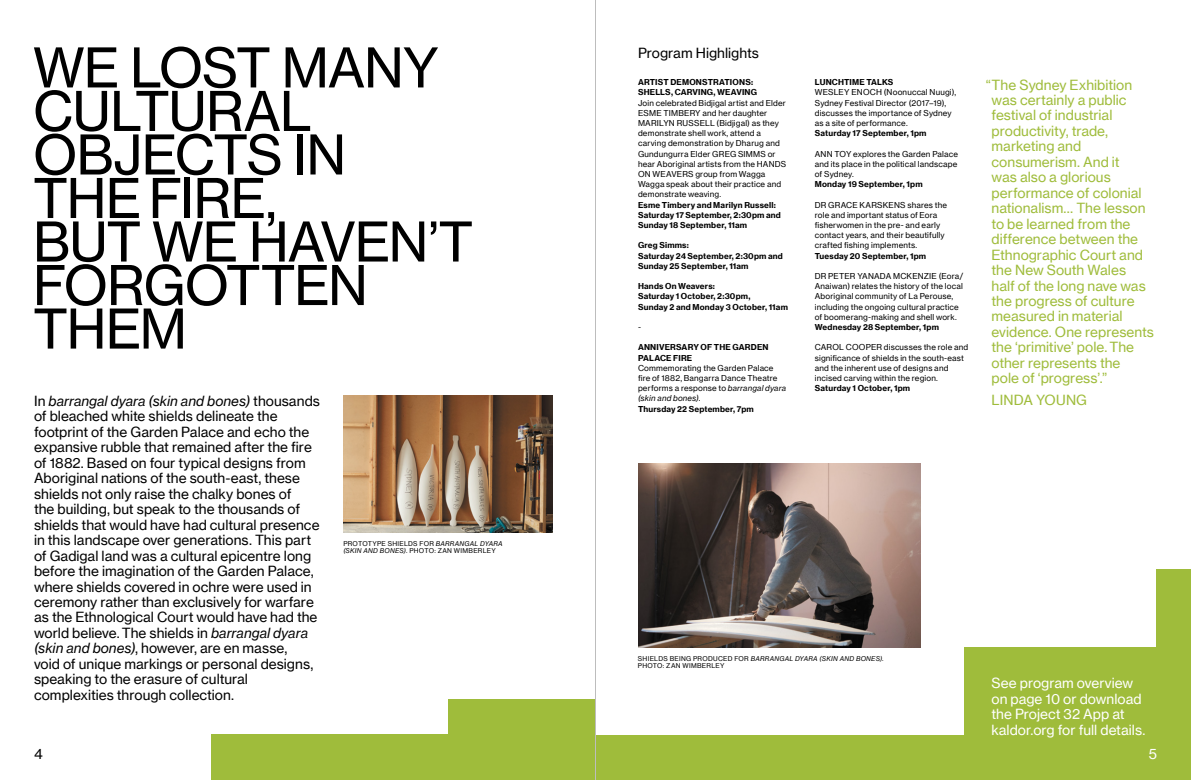
<style>
.page{position:relative;width:1191px;height:780px;background:#fff}
.page>*{position:absolute;margin:0;border:0;box-sizing:border-box;transform-origin:0 0}
.t1{font:53.8px/43.5px "N Haas Grotesk TXW02 55 Rg";letter-spacing:-.025em;color:#000}
.t2{font:14px "N Haas Grotesk TXW02 55 Rg";color:#000}
.t3{font:14px "N Haas Grotesk TXW02 55 Rg";color:#fff}
.t4{font:13.7px/15.5px "N Haas Grotesk TXW02 55 Rg";color:#000}
.t5{font:13.7px/15.5px "N Haas Grotesk TXW02 55 Rg";color:#9fbc3b}
.t6{font:13.7px/15.5px "N Haas Grotesk TXW02 55 Rg";color:#fff}
.t7{font:13.7px "N Haas Grotesk TXW02 56 It";color:#000}
.t8{font:8px/10.2px "N Haas Grotesk TXW02 55 Rg";letter-spacing:.02em;color:#000}
.t9{font:8px/10.2px "N Haas Grotesk TXW02 75 Bd";letter-spacing:.02em;color:#000}
.t10{font:8px "N Haas Grotesk TXW02 56 It";letter-spacing:.02em;color:#000}
.t11{font:6.5px/7px "N Haas Grotesk TXW02 55 Rg";letter-spacing:.04em;color:#000}
.t12{font:6.5px "N Haas Grotesk TXW02 56 It";letter-spacing:.04em;color:#000}
.s1{font-family:"N Haas Grotesk TXW02 55 Rg"}
.s2{font-family:"N Haas Grotesk TXW02 56 It"}
</style>
<div class="page">
<div style="left:211px;top:734px;width:384px;height:46px;background:#9fbc3b"></div>
<div style="left:963px;top:647px;width:225px;height:133px;background:#9fbc3b"></div>
<div style="left:1157px;top:569px;width:34px;height:165px;background:#9fbc3b"></div>
<div style="left:448px;top:699px;width:743px;height:81px;background:#9fbc3b"></div>
<div style="left:595px;top:647px;width:368px;height:87px;background:#fff"></div>
<img style="left:343px;top:395px;width:210px;height:137px">
<img style="left:638px;top:464px;width:282px;height:183px">
<hr style="left:595px;top:0;width:1px;height:780px;background:#bdbdbd">
<h1 class="t1" style="left:33px;top:46px;width:442px">WE LOST MANY<br>CULTURAL<br>OBJECTS IN<br>THE FIRE,<br>BUT WE HAVEN’T<br>FORGOTTEN<br>THEM</h1>
<h3 class="t7" style="left:34px;top:392px;width:287px"><span class="s1">In</span> barrangal dyara (skin and bones) <span class="s1">thousands</span></h3>
<p class="t4" style="left:34px;top:408px;width:287px">of bleached white shields delineate the footprint of the Garden Palace and echo the expansive rubble that remained after the fire of 1882. Based on four typical designs from Aboriginal nations of the south-east, these shields not only raise the chalky bones of<br>the building, but speak to the thousands of shields that would have had cultural presence in this landscape over generations. This part of Gadigal land was a cultural epicentre long before the imagination of the Garden Palace, where shields covered in ochre were used in ceremony rather than exclusively for warfare as the Ethnological Court would have had the world believe. The shields in <span class="s2">barrangal dyara (skin and bones)</span>, however, are en masse,<br>void of unique markings or personal designs, speaking to the erasure of cultural complexities through collection.</p>
<p class="t11" style="left:343px;top:540px;width:161px">PROTOTYPE SHIELDS FOR <span class="s2">BARRANGAL DYARA (SKIN AND BONES)</span>. PHOTO: ZAN WIMBERLEY</p>
<h3 class="t4" style="left:638px;top:45px;width:122px">Program Highlights</h3>
<p class="t9" style="left:638px;top:77px;width:121px">ARTIST DEMONSTRATIONS:<br>SHELLS, CARVING, WEAVING</p>
<p class="t8" style="left:638px;top:97px;width:150px">Join celebrated Bidjigal artist and Elder ESME TIMBERY and her daughter MARILYN RUSSELL (Bidjigal) as they demonstrate shell work, attend a carving demonstration by Dharug and Gundungurra Elder GREG SIMMS or hear Aboriginal artists from the HANDS ON WEAVERS group from Wagga Wagga speak about their practice and demonstrate weaving.</p>
<p class="t9" style="left:638px;top:199px;width:144px">Esme Timbery and Marilyn Russell:<br>Saturday 17 September, 2:30pm and<br>Sunday 18 September, 11am</p>
<p class="t9" style="left:638px;top:240px;width:146px">Greg Simms:<br>Saturday 24 September, 2:30pm and<br>Sunday 25 September, 11am</p>
<p class="t9" style="left:638px;top:281px;width:151px">Hands On Weavers:<br>Saturday 1 October, 2:30pm,<br>Sunday 2 and Monday 3 October, 11am</p>
<p class="t8" style="left:638px;top:322px;width:4px">-</p>
<p class="t9" style="left:638px;top:342px;width:132px">ANNIVERSARY OF THE GARDEN<br>PALACE FIRE</p>
<p class="t8" style="left:638px;top:363px;width:150px">Commemorating the Garden Palace fire of 1882, Bangarra Dance Theatre performs a response to <span class="s2">barrangal dyara</span></p>
<p class="t10" style="left:638px;top:393px;width:64px">(skin and bones)<span class="s1">.</span></p>
<p class="t9" style="left:638px;top:403px;width:117px">Thursday 22 September, 7pm</p>
<p class="t9" style="left:814px;top:77px;width:80px">LUNCHTIME TALKS</p>
<p class="t8" style="left:814px;top:87px;width:143px">WESLEY ENOCH (Noonuccal Nuugi),<br>Sydney Festival Director (2017–19), discusses the importance of Sydney as a site of performance.</p>
<p class="t9" style="left:814px;top:128px;width:113px">Saturday 17 September, 1pm</p>
<p class="t8" style="left:814px;top:148px;width:145px;text-align:justify">ANN TOY explores the Garden Palace and its place in the political landscape of Sydney.</p>
<p class="t9" style="left:814px;top:179px;width:109px">Monday 19 September, 1pm</p>
<p class="t8" style="left:814px;top:199px;width:134px">DR GRACE KARSKENS shares the role and important status of Eora fisherwomen in the pre- and early contact years, and their beautifully crafted fishing implements.</p>
<p class="t9" style="left:814px;top:250px;width:113px">Tuesday 20 September, 1pm</p>
<p class="t8" style="left:814px;top:271px;width:150px">DR PETER YANADA MCKENZIE (Eora/ Anaiwan) relates the history of the local Aboriginal community of La Perouse, including the ongoing cultural practice of boomerang-making and shell work.</p>
<p class="t9" style="left:814px;top:322px;width:126px">Wednesday 28 September, 1pm</p>
<p class="t8" style="left:814px;top:342px;width:155px">CAROL COOPER discusses the role and significance of shields in the south-east and the inherent use of designs and incised carving within the region.</p>
<p class="t9" style="left:814px;top:383px;width:97px">Saturday 1 October, 1pm</p>
<p class="t5" style="left:991px;top:77px;width:164px;text-indent:-6px">“The Sydney Exhibition was certainly a public festival of industrial productivity, trade, marketing and consumerism. And it<br>was also a glorious performance of colonial nationalism… The lesson to be learned from the difference between the<br>Ethnographic Court and the New South Wales<br>half of the long nave was the progress of culture measured in material evidence. One represents the ‘primitive’ pole. The other represents the<br>pole of ‘progress’.”</p>
<h3 class="t5" style="left:991px;top:392px;width:97px">LINDA YOUNG</h3>
<p class="t12" style="left:638px;top:655px;width:247px"><span class="s1">SHIELDS BEING PRODUCED FOR</span> BARRANGAL DYARA (SKIN AND BONES)<span class="s1">.</span></p>
<p class="t11" style="left:638px;top:662px;width:88px">PHOTO: ZAN WIMBERLEY</p>
<h3 class="t6" style="left:991px;top:675px;width:155px">See program overview on page 10 or download the Project 32 App at kaldor.org for full details.</h3>
<h2 class="t2" style="left:34px;top:745px;width:10px">4</h2>
<h2 class="t3" style="left:1148px;top:745px;width:10px">5</h2>
</div>
